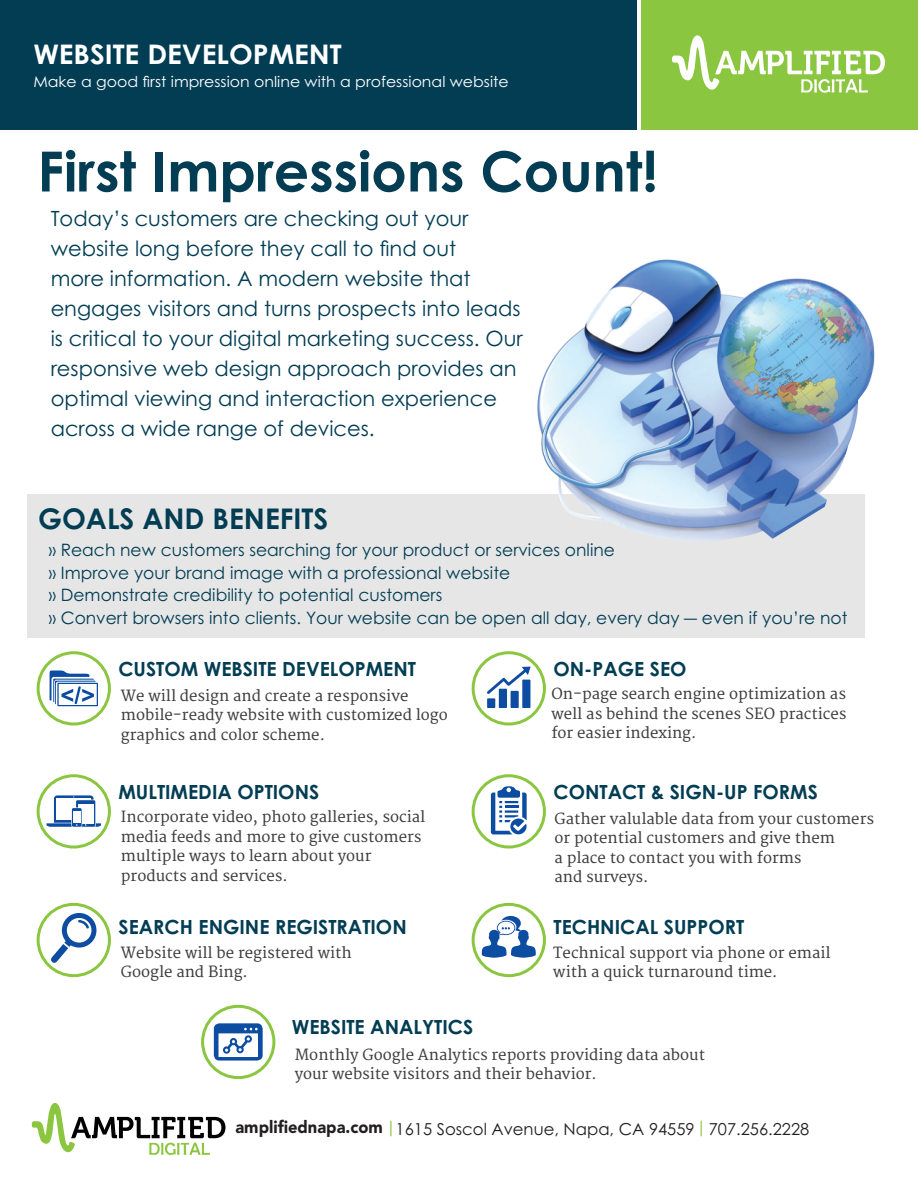
<style>
.page{position:relative;width:918px;height:1188px;background:#fff}
.page>*{position:absolute;margin:0;border:0;box-sizing:border-box;transform-origin:0 0}
.t1{font:700 55.5px "Century Gothic";color:#023d54}
.t2{font:700 28.5px "Century Gothic";color:#023d54}
.t3{font:700 27px "Century Gothic";color:#fff;scale:1.05 1}
.t4{font:21px/30px "Century Gothic";color:#023d54}
.t5{font:700 19.5px "Century Gothic";color:#023d54}
.t6{font:17.1px/22.5px "Century Gothic";color:#023d54}
.t7{font:16.5px "Century Gothic";color:#231f20}
.t8{font:15px/19.5px "Merriweather";color:#3e3e3f}
.t9{font:15px "Century Gothic";color:#fff;scale:1.05 1}
.s1{font-family:"Avenir LT Std";font-weight:900;font-size:17.4px}
.s2{color:#8bc640}
</style>
<div class="page">
<div style="left:0;top:0;width:636px;height:130px;background:#023d54"></div>
<div style="left:641px;top:0;width:277px;height:130px;background:#8bc640"></div>
<div style="left:27px;top:495px;width:838px;height:143px;background:#e6e6e6"></div>
<svg style="left:49px;top:671px;width:49px;height:35px"></svg>
<div style="left:37px;top:651px;width:74px;height:75px;border:3px solid #8bc640;border-radius:50%"></div>
<svg style="left:46px;top:795px;width:55px;height:32px"></svg>
<div style="left:37px;top:774px;width:74px;height:75px;border:3px solid #8bc640;border-radius:50%"></div>
<svg style="left:51px;top:913px;width:45px;height:50px"></svg>
<div style="left:37px;top:903px;width:74px;height:74px;border:3px solid #8bc640;border-radius:50%"></div>
<div style="left:522px;top:680px;width:8px;height:28px;background:#0d4da1"></div>
<div style="left:499px;top:689px;width:8px;height:19px;background:#0d4da1"></div>
<div style="left:510px;top:691px;width:9px;height:17px;background:#0d4da1"></div>
<div style="left:487px;top:698px;width:8px;height:10px;background:#0d4da1"></div>
<svg style="left:487px;top:667px;width:43px;height:27px"></svg>
<div style="left:472px;top:651px;width:74px;height:75px;border:3px solid #8bc640;border-radius:50%"></div>
<svg style="left:491px;top:786px;width:36px;height:48px"></svg>
<div style="left:472px;top:774px;width:74px;height:75px;border:3px solid #8bc640;border-radius:50%"></div>
<svg style="left:482px;top:916px;width:54px;height:42px"></svg>
<div style="left:472px;top:903px;width:74px;height:74px;border:3px solid #8bc640;border-radius:50%"></div>
<svg style="left:214px;top:1023px;width:49px;height:38px"></svg>
<div style="left:201px;top:1005px;width:74px;height:74px;border:3px solid #8bc640;border-radius:50%"></div>
<img style="left:536px;top:259px;width:339px;height:282px">
<svg style="left:32px;top:1103px;width:193px;height:52px"></svg>
<svg style="left:672px;top:35px;width:213px;height:58px"></svg>
<h3 class="t3" style="left:33px;top:44px;width:295px">WEBSITE DEVELOPMENT</h3>
<p class="t9" style="left:33px;top:73px;width:454px">Make a good first impression online with a professional website</p>
<h1 class="t1" style="left:37px;top:152px;width:622px">First Impressions Count!</h1>
<p class="t4" style="left:51px;top:204px;width:474px">Today’s customers are checking out your website long before they call to find out<br>more information. A modern website that engages visitors and turns prospects into leads is critical to your digital marketing success. Our responsive web design approach provides an optimal viewing and interaction experience across a wide range of devices.</p>
<h2 class="t2" style="left:38px;top:509px;width:292px">GOALS AND BENEFITS</h2>
<p class="t6" style="left:49px;top:539px;width:800px">» Reach new customers searching for your product or services online<br>» Improve your brand image with a professional website<br>» Demonstrate credibility to potential customers<br>» Convert browsers into clients. Your website can be open all day, every day ― even if you’re not</p>
<h3 class="t5" style="left:118px;top:662px;width:299px">CUSTOM WEBSITE DEVELOPMENT</h3>
<h3 class="t5" style="left:553px;top:662px;width:134px">ON-PAGE SEO</h3>
<p class="t8" style="left:121px;top:686px;width:328px">We will design and create a responsive mobile-ready website with customized logo graphics and color scheme.</p>
<p class="t8" style="left:551px;top:684px;width:297px;text-align:justify">On-page search engine optimization as well as behind the scenes SEO practices for easier indexing.</p>
<h3 class="t5" style="left:118px;top:785px;width:202px">MULTIMEDIA OPTIONS</h3>
<h3 class="t5" style="left:553px;top:785px;width:266px">CONTACT &amp; SIGN-UP FORMS</h3>
<p class="t8" style="left:121px;top:807px;width:306px">Incorporate video, photo galleries, social media feeds and more to give customers multiple ways to learn about your products and services.</p>
<p class="t8" style="left:554px;top:809px;width:321px">Gather valulable data from your customers or potential customers and give them<br>a place to contact you with forms<br>and surveys.</p>
<h3 class="t5" style="left:119px;top:920px;width:290px">SEARCH ENGINE REGISTRATION</h3>
<h3 class="t5" style="left:553px;top:920px;width:192px">TECHNICAL SUPPORT</h3>
<p class="t8" style="left:121px;top:943px;width:232px">Website will be registered with<br>Google and Bing.</p>
<p class="t8" style="left:553px;top:943px;width:279px">Technical support via phone or email with a quick turnaround time.</p>
<h3 class="t5" style="left:292px;top:1020px;width:183px">WEBSITE ANALYTICS</h3>
<p class="t8" style="left:295px;top:1045px;width:412px">Monthly Google Analytics reports providing data about your website visitors and their behavior.</p>
<p class="t7" style="left:235px;top:1120px;width:575px"><span class="s1">amplifiednapa.com</span> <span class="s2">|</span>1615 Soscol Avenue, Napa, CA 94559<span class="s2">|</span>707.256.2228</p>
</div>
